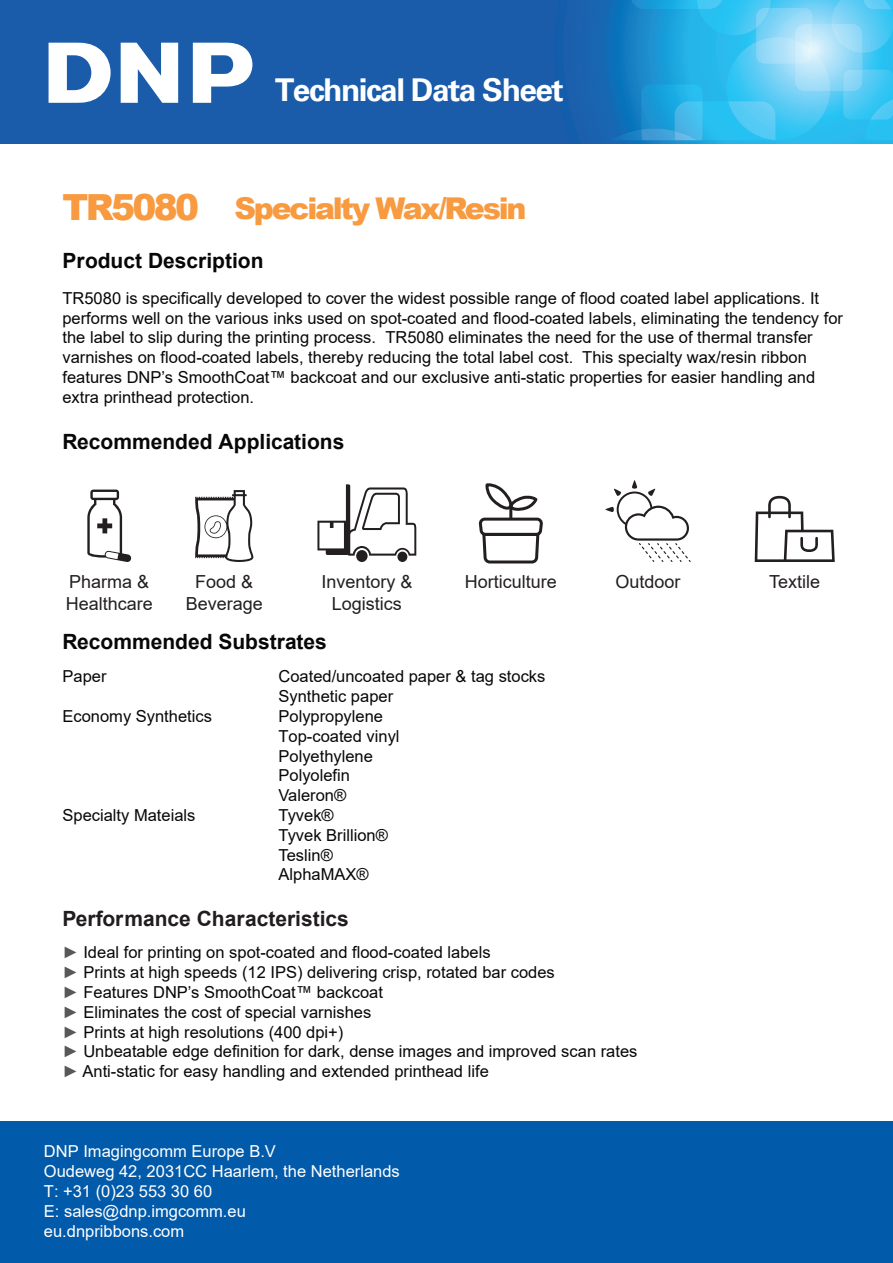
<style>
.page{position:relative;width:893px;height:1263px;background:#fff}
.page>*{position:absolute;margin:0;border:0;box-sizing:border-box;transform-origin:0 0}
.t1{font:700 31.5px "Univers";letter-spacing:-.045em;color:#fff}
.t2{font:900 30px "Arial";letter-spacing:-.075em;color:#f89a40}
.t3{font:700 21px "Arial";color:#060706}
.t4{font:700 21px "Arial";color:#211d1e}
.t5{font:18px/21.6px "Arial";color:#231f20}
.t6{font:16.5px/19.8px "Arial";color:#060706}
.t7{font:16.5px/19.8px "Arial";color:#fff}
.s1{font-size:36px}
.s2{color:#57585a}
</style>
<div class="page">
<div style="left:0;top:0;width:893px;height:143px;background:#1a5caa"></div>
<div style="left:0;top:1121px;width:893px;height:142px;background:#015aaa"></div>
<svg style="left:611px;top:0;width:282px;height:140px"></svg>
<svg style="left:49px;top:43px;width:62px;height:60px"></svg>
<svg style="left:121px;top:43px;width:57px;height:60px"></svg>
<svg style="left:193px;top:43px;width:59px;height:60px"></svg>
<svg style="left:87px;top:489px;width:44px;height:73px"></svg>
<svg style="left:195px;top:490px;width:58px;height:72px"></svg>
<svg style="left:755px;top:496px;width:80px;height:66px"></svg>
<svg style="left:317px;top:484px;width:99px;height:72px"></svg>
<div style="left:356px;top:550px;width:12px;height:12px;background:#231f20;border-radius:50%"></div>
<div style="left:397px;top:552px;width:10px;height:10px;background:#231f20;border-radius:50%"></div>
<svg style="left:478px;top:483px;width:65px;height:81px"></svg>
<svg style="left:605px;top:480px;width:86px;height:82px"></svg>
<h1 class="t1" style="left:275px;top:71px;width:290px">Technical Data Sheet</h1>
<h2 class="t2" style="left:62px;top:187px;width:466px"><span class="s1">TR5080</span> Specialty Wax/Resin</h2>
<p class="t3" style="left:62px;top:246px;width:203px">Product Description</p>
<p class="t6" style="left:62px;top:288px;width:782px">TR5080 is specifically developed to cover the widest possible range of flood coated label applications. It performs well on the various inks used on spot-coated and flood-coated labels, eliminating the tendency for the label to slip during the printing process. TR5080 eliminates the need for the use of thermal transfer varnishes on flood-coated labels, thereby reducing the total label cost. This specialty wax/resin ribbon features DNP’s SmoothCoat™ backcoat and our exclusive anti-static properties for easier handling and extra printhead protection.</p>
<p class="t3" style="left:62px;top:427px;width:283px">Recommended Applications</p>
<p class="t5" style="left:465px;top:571px;width:94px">Horticulture</p>
<p class="t5" style="left:615px;top:571px;width:67px">Outdoor</p>
<p class="t5" style="left:66px;top:571px;width:89px">Pharma &amp;<br>Healthcare</p>
<p class="t5" style="left:186px;top:571px;width:79px;text-align:center">Food &amp;<br>Beverage</p>
<p class="t5" style="left:321px;top:571px;width:93px">Inventory &amp;</p>
<p class="t5" style="left:769px;top:571px;width:53px">Textile</p>
<p class="t5" style="left:332px;top:592px;width:72px">Logistics</p>
<p class="t3" style="left:62px;top:627px;width:266px">Recommended Substrates</p>
<p class="t6" style="left:62px;top:666px;width:46px">Paper</p>
<p class="t6" style="left:278px;top:666px;width:268px">Coated/uncoated paper &amp; tag stocks<br>Synthetic paper</p>
<p class="t6" style="left:62px;top:706px;width:151px">Economy Synthetics</p>
<p class="t6" style="left:278px;top:706px;width:123px">Polypropylene<br>Top-coated vinyl<br>Polyethylene<br>Polyolefin<br>Valeron®</p>
<p class="t6" style="left:62px;top:805px;width:134px">Specialty Mateials</p>
<p class="t6" style="left:278px;top:805px;width:111px">Tyvek®<br>Tyvek Brillion®<br>Teslin®<br>AlphaMAX®</p>
<p class="t4" style="left:62px;top:904px;width:288px">Performance Characteristics</p>
<p class="t6" style="left:62px;top:942px;width:576px"><span class="s2">►</span> Ideal for printing on spot-coated and flood-coated labels<br><span class="s2">►</span> Prints at high speeds (12 IPS) delivering crisp, rotated bar codes<br><span class="s2">►</span> Features DNP’s SmoothCoat™ backcoat<br><span class="s2">►</span> Eliminates the cost of special varnishes<br><span class="s2">►</span> Prints at high resolutions (400 dpi+)<br><span class="s2">►</span> Unbeatable edge definition for dark, dense images and improved scan rates <span class="s2">►</span> Anti-static for easy handling and extended printhead life</p>
<p class="t7" style="left:44px;top:1141px;width:357px">DNP Imagingcomm Europe B.V<br>Oudeweg 42, 2031CC Haarlem, the Netherlands<br>T: +31 (0)23 553 30 60<br>E: sales@dnp.imgcomm.eu<br>eu.dnpribbons.com</p>
</div>
